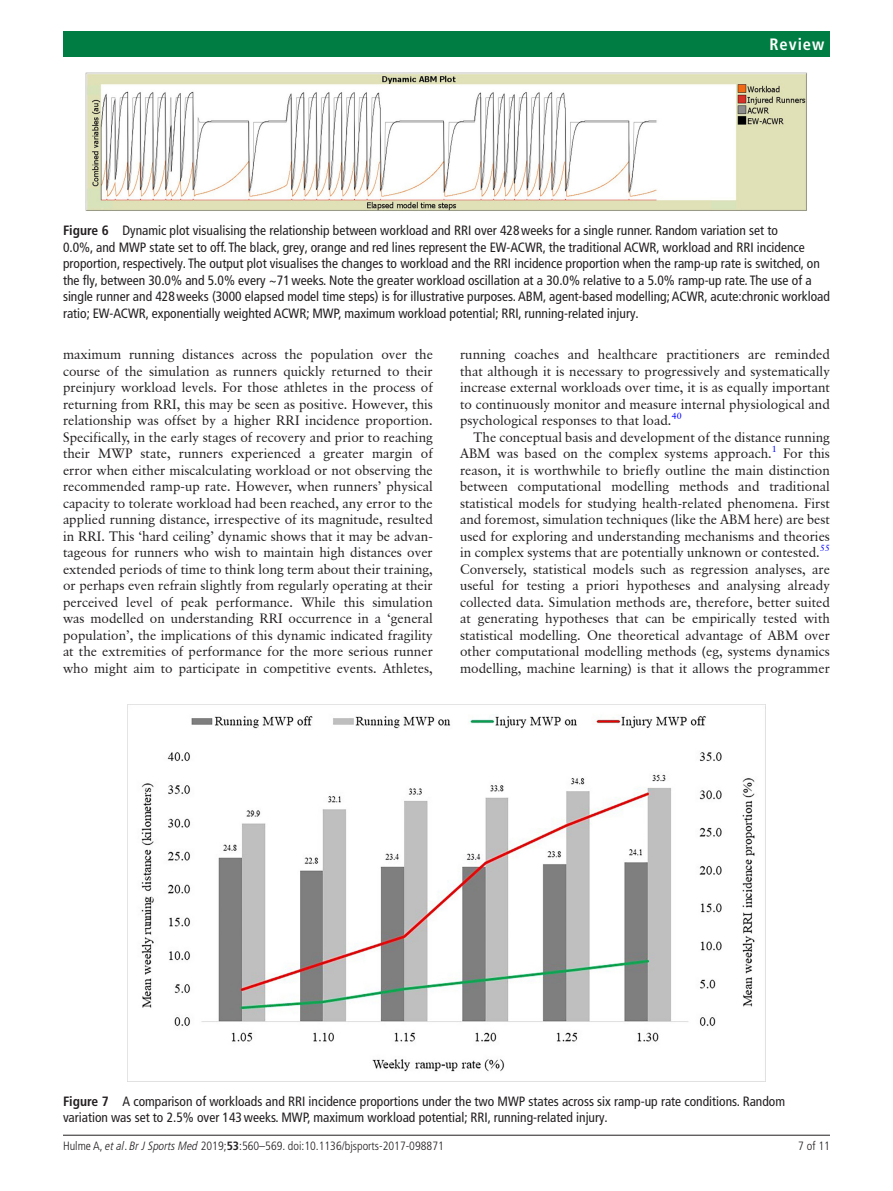
<style>
.page{position:relative;width:893px;height:1191px;background:#fff}
.page>*{position:absolute;margin:0;border:0;box-sizing:border-box;transform-origin:0 0}
.t1{font:700 condensed 16.5px "Frutiger LT Pro";letter-spacing:.055em;color:#fff}
.t2{font:13.5px/16.5px "Classical Garamond BT";color:#231f20;text-align:justify}
.t3{font:condensed 13.5px/16.5px "Frutiger LT Pro";color:#231f20}
.t4{font:300 condensed 12px "Frutiger LT Pro";color:#231f20}
.s1{font-weight:700}
.s2{font-style:italic}
</style>
<div class="page">
<hr style="left:63px;top:1134px;width:767px;height:1px;background:#231f20">
<div style="left:63px;top:31px;width:767px;height:25px;background:#007d42"></div>
<img style="left:85px;top:72px;width:722px;height:139px">
<img style="left:127px;top:704px;width:638px;height:377px">
<p class="t1" style="left:769px;top:34px;width:56px">Review</p>
<p class="t3" style="left:63px;top:222px;width:768px"><span class="s1">Figure 6</span> Dynamic plot visualising the relationship between workload and RRI over 428weeks for a single runner. Random variation set to<br>0.0%, and MWP state set to off. The black, grey, orange and red lines represent the EW-ACWR, the traditional ACWR, workload and RRI incidence proportion, respectively. The output plot visualises the changes to workload and the RRI incidence proportion when the ramp-up rate is switched, on the fly, between 30.0% and 5.0% every ~71weeks. Note the greater workload oscillation at a 30.0% relative to a 5.0% ramp-up rate. The use of a single runner and 428weeks (3000 elapsed model time steps) is for illustrative purposes. ABM, agent-based modelling; ACWR, acute:chronic workload ratio; EW-ACWR, exponentially weighted ACWR; MWP, maximum workload potential; RRI, running-related injury.</p>
<p class="t2" style="left:63px;top:346px;width:371px">maximum running distances across the population over the course of the simulation as runners quickly returned to their preinjury workload levels. For those athletes in the process of returning from RRI, this may be seen as positive. However, this relationship was offset by a higher RRI incidence proportion.<br>Specifically, in the early stages of recovery and prior to reaching their MWP state, runners experienced a greater margin of error when either miscalculating workload or not observing the recommended ramp-up rate. However, when runners’ physical capacity to tolerate workload had been reached, any error to the applied running distance, irrespective of its magnitude, resulted in RRI. This ‘hard ceiling’ dynamic shows that it may be advan&shy;tageous for runners who wish to maintain high distances over extended periods of time to think long term about their training, or perhaps even refrain slightly from regularly operating at their perceived level of peak performance. While this simulation was modelled on understanding RRI occurrence in a ‘general population’, the implications of this dynamic indicated fragility at the extremities of performance for the more serious runner who might aim to participate in competitive events. Athletes,</p>
<p class="t2" style="left:460px;top:346px;width:371px">running coaches and healthcare practitioners are reminded that although it is necessary to progressively and systematically increase external workloads over time, it is as equally important to continuously monitor and measure internal physiological and psychological responses to that load.<sup>40</sup></p>
<p class="t2" style="left:460px;top:428px;width:371px;text-indent:14px">The conceptual basis and development of the distance running<br>ABM was based on the complex systems approach.<sup>1</sup></p>
<p class="t2" style="left:460px;top:445px;width:371px;text-indent:323px">For this reason, it is worthwhile to briefly outline the main distinction between computational modelling methods and traditional statistical models for studying health-related phenomena. First and foremost, simulation techniques (like the ABM here) are best used for exploring and understanding mechanisms and theories in complex systems that are potentially unknown or contested.<sup>55<br></sup>Conversely, statistical models such as regression analyses, are useful for testing a priori hypotheses and analysing already collected data. Simulation methods are, therefore, better suited at generating hypotheses that can be empirically tested with statistical modelling. One theoretical advantage of ABM over other computational modelling methods (eg, systems dynamics modelling, machine learning) is that it allows the programmer</p>
<p class="t3" style="left:63px;top:1092px;width:724px"><span class="s1">Figure 7</span> A comparison of workloads and RRI incidence proportions under the two MWP states across six ramp-up rate conditions. Random variation was set to 2.5% over 143weeks. MWP, maximum workload potential; RRI, running-related injury.</p>
<p class="t4" style="left:63px;top:1138px;width:382px">Hulme A, <span class="s2">et al</span>. <span class="s2">Br J Sports Med</span> 2019;<span class="s1">53</span>:560–569. doi:10.1136/bjsports-2017-098871</p>
<p class="t4" style="left:798px;top:1138px;width:33px">7 of 11</p>
</div>
